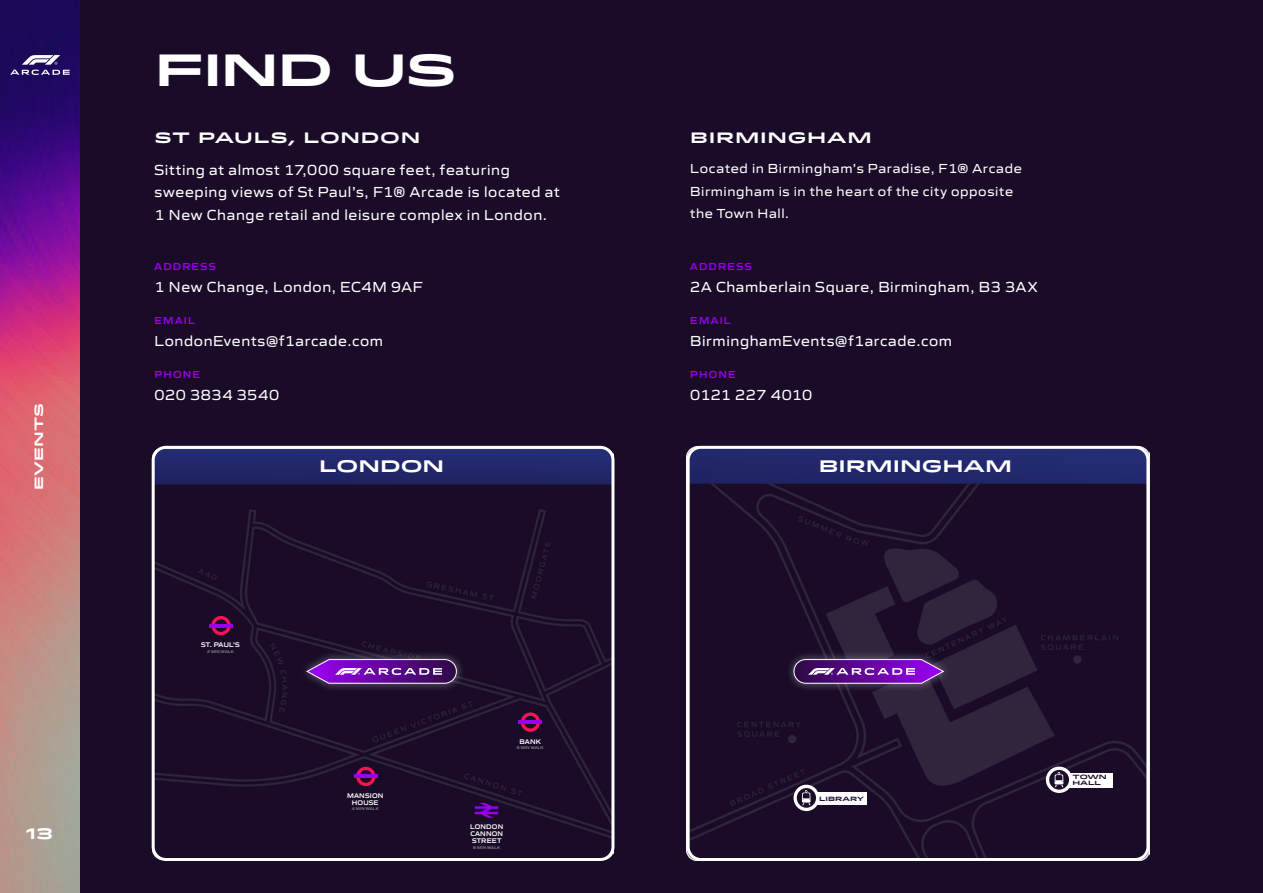
<style>
.page{position:relative;width:1263px;height:893px;background:#1a0c28}
.page>*{position:absolute;margin:0;border:0;box-sizing:border-box;transform-origin:0 0}
.t1{font:700 45px "Idlewild";letter-spacing:-.04em;color:#fff}
.t2{font:700 16.65px "Idlewild";color:#fff}
.t3{font:15px/22.5px "Gomme Sans";letter-spacing:.045em;color:#fff}
.t4{font:700 15px "Idlewild";letter-spacing:.05em;color:#fff}
.t5{font:15px "Gomme Sans";letter-spacing:.02em;color:#fff}
.t6{font:13.5px/22.5px "Gomme Sans";letter-spacing:.05em;color:#fff}
.t7{font:700 12px "Idlewild";letter-spacing:-.005em;color:#fff}
.t8{font:600 10.5px "Gomme Sans";letter-spacing:.12em;color:#9800ee}
.t9{font:600 6.9px/6.9px "Gomme Sans";letter-spacing:.025em;color:#fff;text-align:center}
.t10{font:700 6.15px/6px "Idlewild";color:#1a0d29}
.t11{font:600 4.2px "Gomme Sans";letter-spacing:.025em;color:#8d8693}
</style>
<div class="page">
<img style="left:0;top:0;width:80px;height:893px">
<svg style="left:10px;top:55px;width:60px;height:20px"></svg>
<img style="left:687px;top:447px;width:462px;height:413px">
<img style="left:153px;top:447px;width:460px;height:412px">
<div style="left:299px;top:650px;width:166px;height:42px;background:#fff;opacity:.4"></div>
<svg style="left:305px;top:658px;width:152px;height:26px;background:#75339d"></svg>
<div style="left:785px;top:650px;width:166px;height:43px;background:#fff;opacity:.4"></div>
<svg style="left:793px;top:659px;width:152px;height:25px;background:#7834a1"></svg>
<svg style="left:211px;top:616px;width:20px;height:19px"></svg>
<hr style="left:209px;top:624px;width:24px;height:3px;background:#9900ed">
<svg style="left:521px;top:712px;width:19px;height:20px"></svg>
<hr style="left:518px;top:720px;width:24px;height:4px;background:#9900ed">
<svg style="left:356px;top:767px;width:20px;height:19px"></svg>
<hr style="left:354px;top:775px;width:23px;height:3px;background:#9900ed">
<svg style="left:475px;top:803px;width:23px;height:15px"></svg>
<div style="left:816px;top:793px;width:50px;height:12px;background:#fff"></div>
<svg style="left:793px;top:785px;width:26px;height:26px"></svg>
<div style="left:1069px;top:773px;width:43px;height:14px;background:#fff"></div>
<svg style="left:1046px;top:767px;width:26px;height:26px"></svg>
<div style="left:152px;top:446px;width:462px;height:415px;border:3px solid #fff;border-radius:13px"></div>
<div style="left:687px;top:446px;width:462px;height:415px;border:3px solid #fff;border-radius:13px"></div>
<p class="t7" style="left:30px;top:490px;width:88px;rotate:-90deg">EVENTS</p>
<p class="t4" style="left:26px;top:822px;width:29px">13</p>
<h1 class="t1" style="left:154px;top:36px;width:304px">FIND US</h1>
<p class="t4" style="left:154px;top:126px;width:267px">ST PAULS, LONDON</p>
<p class="t4" style="left:690px;top:126px;width:183px">BIRMINGHAM</p>
<p class="t6" style="left:690px;top:156px;width:333px">Located in Birmingham’s Paradise, F1® Arcade<br>Birmingham is in the heart of the city opposite the Town Hall.</p>
<p class="t3" style="left:154px;top:157px;width:407px">Sitting at almost 17,000 square feet, featuring sweeping views of St Paul’s, F1® Arcade is located at<br>1 New Change retail and leisure complex in London.</p>
<p class="t8" style="left:154px;top:258px;width:63px">ADDRESS</p>
<p class="t3" style="left:154px;top:274px;width:270px">1 New Change, London, EC4M 9AF</p>
<p class="t8" style="left:154px;top:312px;width:42px">EMAIL</p>
<p class="t3" style="left:154px;top:328px;width:230px">LondonEvents@f1arcade.com</p>
<p class="t8" style="left:154px;top:366px;width:47px">PHONE</p>
<p class="t3" style="left:154px;top:382px;width:126px">020 3834 3540</p>
<p class="t8" style="left:690px;top:258px;width:63px">ADDRESS</p>
<p class="t3" style="left:690px;top:274px;width:349px">2A Chamberlain Square, Birmingham, B3 3AX</p>
<p class="t8" style="left:690px;top:312px;width:42px">EMAIL</p>
<p class="t3" style="left:690px;top:328px;width:263px">BirminghamEvents@f1arcade.com</p>
<p class="t8" style="left:690px;top:366px;width:47px">PHONE</p>
<p class="t5" style="left:690px;top:383px;width:124px">0121 227 4010</p>
<p class="t2" style="left:319px;top:453px;width:127px">LONDON</p>
<p class="t2" style="left:819px;top:453px;width:194px">BIRMINGHAM</p>
<p class="t9" style="left:201px;top:640px;width:40px">ST. PAUL’S</p>
<p class="t11" style="left:207px;top:648px;width:28px">2 MIN WALK</p>
<p class="t9" style="left:347px;top:791px;width:38px">MANSION<br>HOUSE</p>
<p class="t11" style="left:352px;top:805px;width:28px">4 MIN WALK</p>
<p class="t9" style="left:519px;top:737px;width:23px">BANK</p>
<p class="t11" style="left:517px;top:745px;width:28px">6 MIN WALK</p>
<p class="t9" style="left:470px;top:823px;width:35px;text-align:justify">LONDON CANNON STREET</p>
<p class="t11" style="left:473px;top:844px;width:28px">8 MIN WALK</p>
<p class="t10" style="left:819px;top:795px;width:46px">LIBRARY</p>
<p class="t10" style="left:1072px;top:774px;width:36px">TOWN<br>HALL</p>
</div>
